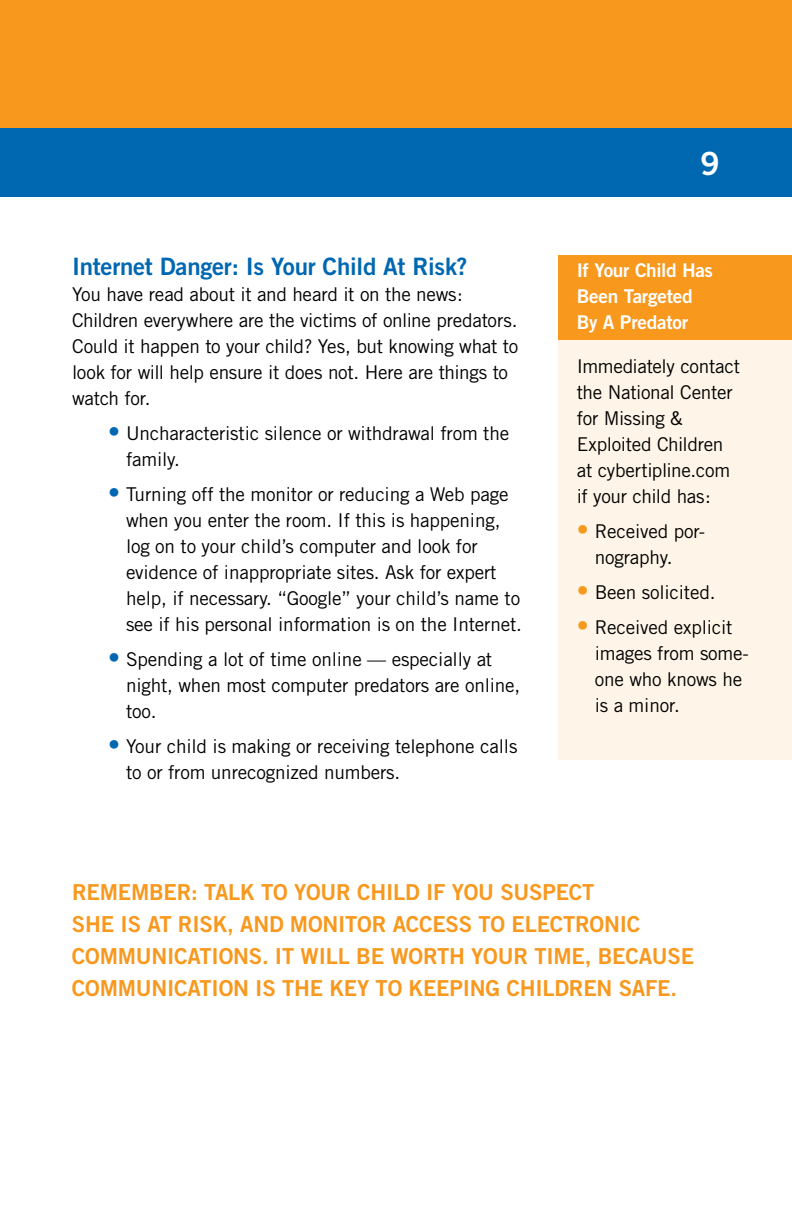
<style>
.page{position:relative;width:792px;height:1224px;background:#fff}
.page>*{position:absolute;margin:0;border:0;box-sizing:border-box;transform-origin:0 0}
.t1{font:24px "Trade Gothic Bold Two";color:#0067b1}
.t2{font:24px "Trade Gothic";color:#0067b1}
.t3{font:24px/35px "Trade Gothic";color:#f8981d}
.t4{font:22px/32px "Trade Gothic Bold Two";letter-spacing:-.01em;color:#f8981d}
.t5{font:19px/26px "Trade Gothic";letter-spacing:-.01em;color:#000}
.t6{font:19px/26px "Trade Gothic Bold Two";letter-spacing:-.015em;color:#fff}
</style>
<div class="page">
<div style="left:0;top:0;width:792px;height:149px;background:#f8981d"></div>
<div style="left:0;top:128px;width:792px;height:69px;background:#0067b1"></div>
<div style="left:558px;top:339px;width:234px;height:420px;background:#fef5e8"></div>
<div style="left:558px;top:256px;width:234px;height:84px;background:#f8981d"></div>
<p class="t1" style="left:72px;top:252px;width:397px">I NTERNET DANGER: IS YOUR CHILD AT RISK?</p>
<p class="t5" style="left:72px;top:281px;width:448px">You have read about it and heard it on the news:<br>Children everywhere are the victims of online predators.<br>Could it happen to your child? Yes, but knowing what to look for will help ensure it does not. Here are things to watch for.</p>
<p class="t5" style="left:126px;top:420px;width:385px">Uncharacteristic silence or withdrawal from the family.</p>
<p class="t5" style="left:126px;top:481px;width:397px">Turning off the monitor or reducing a Web page when you enter the room. If this is happening, log on to your child’s computer and look for evidence of inappropriate sites. Ask for expert help, if necessary. “Google” your child’s name to see if his personal information is on the Internet.</p>
<p class="t5" style="left:126px;top:646px;width:396px">Spending a lot of time online — especially at night, when most computer predators are online, too.</p>
<p class="t5" style="left:126px;top:733px;width:393px">Your child is making or receiving telephone calls to or from unrecognized numbers.</p>
<p class="t2" style="left:108px;top:417px;width:13px">•</p>
<p class="t2" style="left:108px;top:478px;width:13px">•</p>
<p class="t2" style="left:108px;top:643px;width:13px">•</p>
<p class="t2" style="left:108px;top:730px;width:13px">•</p>
<p class="t6" style="left:577px;top:257px;width:138px">IF YOUR CHILD HAS<br>BEEN TARGETED<br>BY A PREDATOR</p>
<p class="t5" style="left:577px;top:353px;width:165px">Immediately contact the National Center for Missing &amp;<br>Exploited Children at cybertipline.com if your child has:</p>
<p class="t5" style="left:595px;top:518px;width:112px">Received por&shy;nography.</p>
<p class="t5" style="left:595px;top:575px;width:139px;line-height:35px">Been solicited.<br>Received explicit</p>
<p class="t5" style="left:595px;top:640px;width:156px">images from some&shy;one who knows he is a minor.</p>
<p class="t3" style="left:577px;top:512px;width:13px">•</p>
<p class="t3" style="left:577px;top:573px;width:13px">• •</p>
<p class="t4" style="left:72px;top:876px;width:624px">REMEMBER: TALK TO YOUR CHILD IF YOU SUSPECT<br>SHE IS AT RISK, AND MONITOR ACCESS TO ELECTRONIC COMMUNICATIONS. IT WILL BE WORTH YOUR TIME, BECAUSE COMMUNICATION IS THE KEY TO KEEPING CHILDREN SAFE.</p>
</div>
